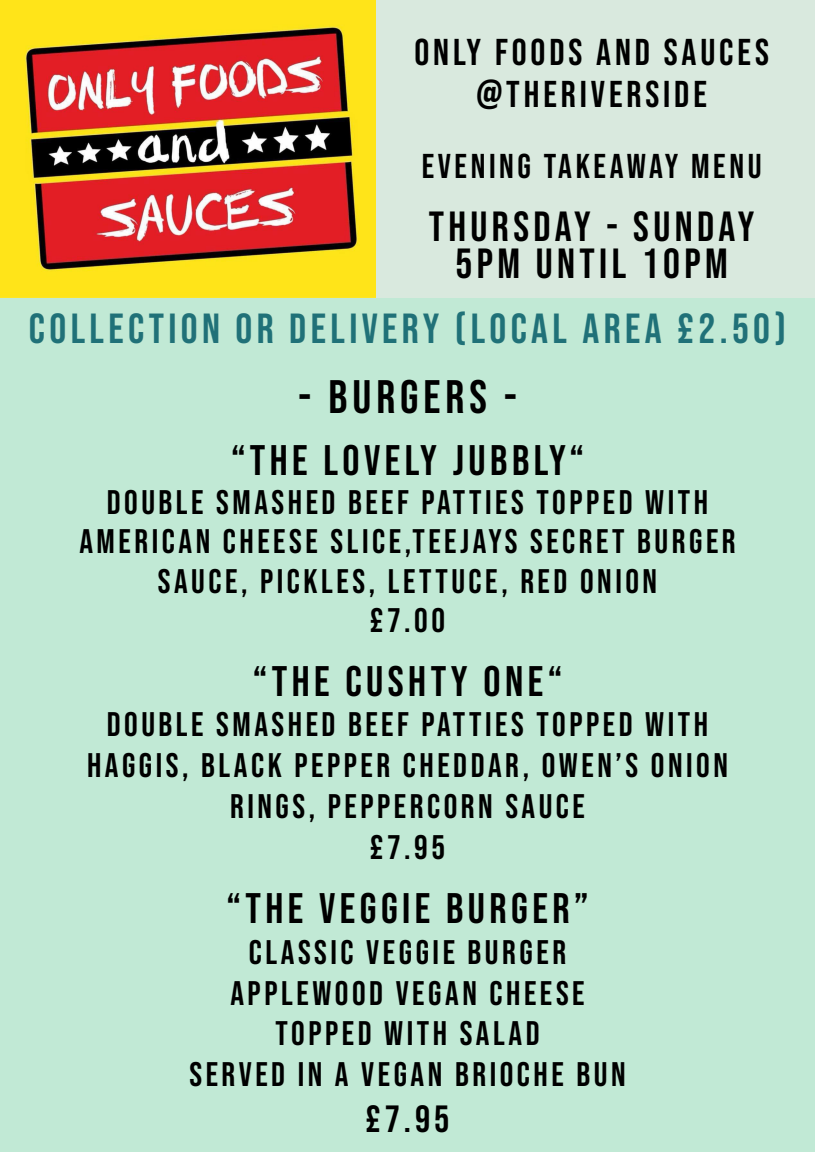
<style>
.page{position:relative;width:815px;height:1152px;background:#fff}
.page>*{position:absolute;margin:0;border:0;box-sizing:border-box;transform-origin:0 0}
.t1{font:46.8px "Bebas Neue";letter-spacing:.105em;color:#000}
.t2{font:42.8px "Bebas Neue";letter-spacing:.105em;color:#000}
.t3{font:42px "Bebas Neue";letter-spacing:.105em;color:#207178}
.t4{font:42px/37.6px "Bebas Neue";letter-spacing:.105em;color:#000;text-align:center}
.t5{font:38px "Bebas Neue";color:#000}
.t6{font:37.2px/42px "Bebas Neue";letter-spacing:.105em;color:#000;text-align:center}
.t7{font:34.4px "Bebas Neue";letter-spacing:.105em;color:#000}
.t8{font:34px/40.8px "Bebas Neue";letter-spacing:.105em;color:#000;text-align:center}
</style>
<div class="page">
<div style="left:0;top:0;width:814px;height:1152px;background:#c1e9d5"></div>
<div style="left:360px;top:0;width:454px;height:298px;background:#d9e9de"></div>
<img style="left:0;top:0;width:375px;height:298px">
<p class="t6" style="left:414px;top:31px;width:356px">ONLY FOODS AND SAUCES @THERIVERSIDE</p>
<p class="t7" style="left:421px;top:146px;width:341px">EVENING TAKEAWAY MENU</p>
<p class="t4" style="left:428px;top:207px;width:327px">THURSDAY - SUNDAY<br>5PM UNTIL 10PM</p>
<p class="t3" style="left:29px;top:305px;width:758px">COLLECTION OR DELIVERY (LOCAL AREA £2.50)</p>
<h1 class="t1" style="left:298px;top:370px;width:220px">- BURGERS -</h1>
<p class="t2" style="left:231px;top:436px;width:354px">“THE LOVELY JUBBLY“</p>
<p class="t8" style="left:79px;top:483px;width:657px;line-height:39.2px">DOUBLE SMASHED BEEF PATTIES TOPPED WITH<br>AMERICAN CHEESE SLICE,TEEJAYS SECRET BURGER<br>SAUCE, PICKLES, LETTUCE, RED ONION<br>£7.00</p>
<p class="t2" style="left:253px;top:657px;width:310px">“THE CUSHTY ONE“</p>
<p class="t8" style="left:87px;top:704px;width:642px">DOUBLE SMASHED BEEF PATTIES TOPPED WITH<br>HAGGIS, BLACK PEPPER CHEDDAR, OWEN’S ONION<br>RINGS, PEPPERCORN SAUCE<br>£7.95</p>
<p class="t2" style="left:226px;top:884px;width:363px">“THE VEGGIE BURGER”</p>
<p class="t8" style="left:189px;top:931px;width:437px">CLASSIC VEGGIE BURGER<br>APPLEWOOD VEGAN CHEESE<br>TOPPED WITH SALAD<br>SERVED IN A VEGAN BRIOCHE BUN</p>
<p class="t5" style="left:365px;top:1097px;width:85px">£7.95</p>
</div>
